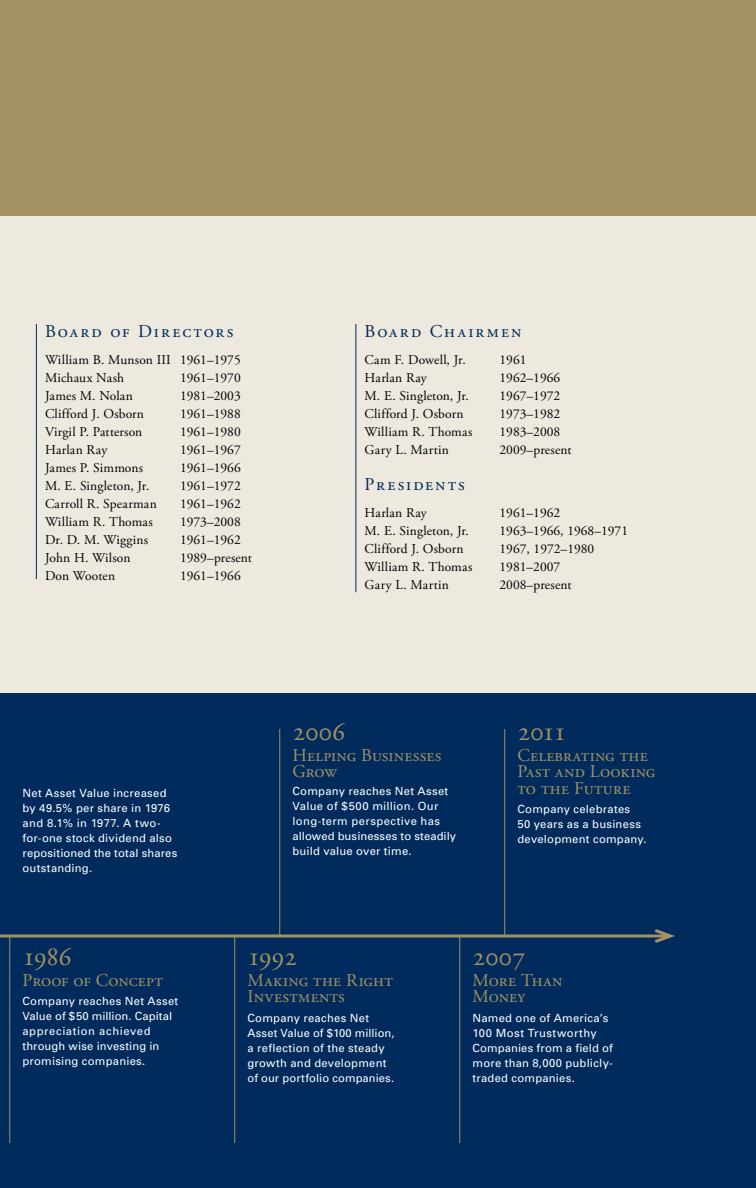
<style>
.page{position:relative;width:756px;height:1188px;background:#fff}
.page>*{position:absolute;margin:0;border:0;box-sizing:border-box;transform-origin:0 0}
.t1{font:27px "Adobe Garamond Pro";letter-spacing:-.015em;color:#a39161}
.t2{font:18px/16.5px "Adobe Garamond Pro";letter-spacing:.08em;color:#a39161}
.t3{font:18px/16.5px "Adobe Garamond Pro";letter-spacing:.125em;color:#a39161}
.t4{font:18px "Adobe Garamond Pro";letter-spacing:.115em;color:#002b5c}
.t5{font:13.5px/18px "Adobe Garamond Pro";color:#000}
.t6{font:13.5px "Adobe Garamond Pro";letter-spacing:.02em;color:#000}
.t7{font:13.5px "Adobe Garamond Pro";letter-spacing:.025em;color:#000}
.t8{font:11.25px/15px "Univers";letter-spacing:.02em;color:#fff}
</style>
<div class="page">
<div style="left:0;top:215px;width:756px;height:481px;background:#ede9df"></div>
<div style="left:0;top:693px;width:756px;height:495px;background:#002b5c"></div>
<div style="left:0;top:0;width:756px;height:216px;background:#a39161"></div>
<hr style="left:279px;top:729px;width:1px;height:208px;background:#a39161">
<hr style="left:504px;top:729px;width:1px;height:208px;background:#a39161">
<hr style="left:459px;top:935px;width:1px;height:208px;background:#a39161">
<hr style="left:9px;top:935px;width:1px;height:208px;background:#a39161">
<hr style="left:234px;top:935px;width:1px;height:208px;background:#a39161">
<svg style="left:0;top:934px;width:651px;height:4px;background:#7a775f"></svg>
<svg style="left:651px;top:929px;width:24px;height:14px"></svg>
<hr style="left:36px;top:324px;width:1px;height:255px;background:#002b5c">
<hr style="left:356px;top:324px;width:1px;height:268px;background:#002b5c">
<h2 class="t4" style="left:45px;top:321px;width:190px">Boar d of Dir ector s</h2>
<p class="t5" style="left:45px;top:351px;width:197px">William B. Munson III 1961–1975<br>Michaux Nash</p>
<p class="t5" style="left:180px;top:369px;width:62px">1961–1970</p>
<p class="t5" style="left:45px;top:387px;width:89px">James M. Nolan</p>
<p class="t5" style="left:180px;top:387px;width:62px">1981–2003</p>
<p class="t5" style="left:45px;top:405px;width:101px">Clifford J. Osborn</p>
<p class="t5" style="left:180px;top:405px;width:62px">1961–1988</p>
<p class="t5" style="left:45px;top:423px;width:99px">Virgil P. Patterson</p>
<p class="t5" style="left:180px;top:423px;width:62px">1961–1980</p>
<p class="t5" style="left:45px;top:441px;width:64px">Harlan Ray</p>
<p class="t5" style="left:180px;top:441px;width:62px">1961–1967</p>
<p class="t5" style="left:45px;top:459px;width:100px">James P. Simmons</p>
<p class="t5" style="left:180px;top:459px;width:62px">1961–1966</p>
<p class="t5" style="left:45px;top:477px;width:106px">M. E. Singleton, Jr.</p>
<p class="t5" style="left:180px;top:477px;width:62px">1961–1972</p>
<p class="t5" style="left:45px;top:495px;width:113px">Carroll R. Spearman</p>
<p class="t5" style="left:180px;top:495px;width:62px">1961–1962</p>
<p class="t6" style="left:45px;top:514px;width:109px">William R. Thomas</p>
<p class="t5" style="left:180px;top:513px;width:62px">1973–2008</p>
<p class="t5" style="left:45px;top:531px;width:105px">Dr. D. M. Wiggins</p>
<p class="t5" style="left:180px;top:531px;width:62px">1961–1962</p>
<p class="t5" style="left:45px;top:549px;width:87px">John H. Wilson</p>
<p class="t5" style="left:180px;top:549px;width:74px">1989–present</p>
<p class="t5" style="left:45px;top:567px;width:72px">Don Wooten</p>
<p class="t5" style="left:180px;top:567px;width:62px">1961–1966</p>
<h2 class="t4" style="left:364px;top:321px;width:158px">Boar d Chair men</h2>
<p class="t5" style="left:364px;top:351px;width:103px">Cam F. Dowell, Jr.</p>
<p class="t5" style="left:500px;top:351px;width:28px">1961</p>
<p class="t5" style="left:364px;top:369px;width:64px">Harlan Ray</p>
<p class="t5" style="left:500px;top:369px;width:62px">1962–1966</p>
<p class="t5" style="left:364px;top:387px;width:106px">M. E. Singleton, Jr.</p>
<p class="t5" style="left:500px;top:387px;width:62px">1967–1972</p>
<p class="t5" style="left:364px;top:405px;width:101px">Clifford J. Osborn</p>
<p class="t5" style="left:500px;top:405px;width:62px">1973–1982</p>
<p class="t6" style="left:364px;top:424px;width:109px">William R. Thomas</p>
<p class="t5" style="left:500px;top:423px;width:62px">1983–2008</p>
<p class="t7" style="left:364px;top:442px;width:86px">Gary L. Martin</p>
<p class="t5" style="left:500px;top:441px;width:74px">2009–present</p>
<h2 class="t4" style="left:364px;top:474px;width:102px">Pr esidents</h2>
<p class="t5" style="left:364px;top:504px;width:64px">Harlan Ray</p>
<p class="t5" style="left:500px;top:504px;width:62px">1961–1962</p>
<p class="t5" style="left:364px;top:522px;width:106px">M. E. Singleton, Jr.</p>
<p class="t5" style="left:500px;top:522px;width:130px">1963–1966, 1968–1971</p>
<p class="t5" style="left:364px;top:540px;width:101px">Clifford J. Osborn</p>
<p class="t5" style="left:500px;top:540px;width:96px">1967, 1972–1980</p>
<p class="t6" style="left:364px;top:559px;width:109px">William R. Thomas</p>
<p class="t5" style="left:500px;top:558px;width:62px">1981–2007</p>
<p class="t7" style="left:364px;top:577px;width:86px">Gary L. Martin</p>
<p class="t5" style="left:500px;top:576px;width:74px">2008–present</p>
<p class="t8" style="left:22px;top:785px;width:156px">Net Asset Value increased by 49.5% per share in 1976 and 8.1% in 1977. A two&shy;for-one stock dividend also repositioned the total shares outstanding.</p>
<h1 class="t1" style="left:292px;top:715px;width:54px">2006</h1>
<h2 class="t2" style="left:292px;top:747px;width:151px">Helping Businesses<br>Grow</h2>
<p class="t8" style="left:292px;top:784px;width:165px">Company reaches Net Asset<br>Value of $500 million. Our long-term perspective has allowed businesses to steadily build value over time.</p>
<h1 class="t1" style="left:518px;top:715px;width:51px">2011</h1>
<h2 class="t3" style="left:518px;top:747px;width:139px">Celebrating the<br>Past and Looking to the Future</h2>
<p class="t8" style="left:518px;top:802px;width:131px">Company celebrates<br>50 years as a business development company.</p>
<h1 class="t1" style="left:22px;top:940px;width:51px">1986</h1>
<h2 class="t2" style="left:22px;top:972px;width:139px">Proof of Concept</h2>
<p class="t8" style="left:22px;top:994px;width:157px">Company reaches Net Asset<br>Value of $50 million. Capital appreciation achieved through wise investing in promising companies.</p>
<h1 class="t1" style="left:248px;top:940px;width:51px">1992</h1>
<h2 class="t2" style="left:248px;top:972px;width:144px">Making the Right<br>Investments</h2>
<p class="t8" style="left:247px;top:1010px;width:148px">Company reaches Net<br>Asset Value of $100 million, a reflection of the steady growth and development of our portfolio companies.</p>
<h1 class="t1" style="left:472px;top:940px;width:54px">2007</h1>
<h2 class="t2" style="left:472px;top:972px;width:92px">More Than<br>Money</h2>
<p class="t8" style="left:472px;top:1010px;width:142px">Named one of America’s<br>100 Most Trustworthy<br>Companies from a field of more than 8,000 publicly&shy;traded companies.</p>
</div>
